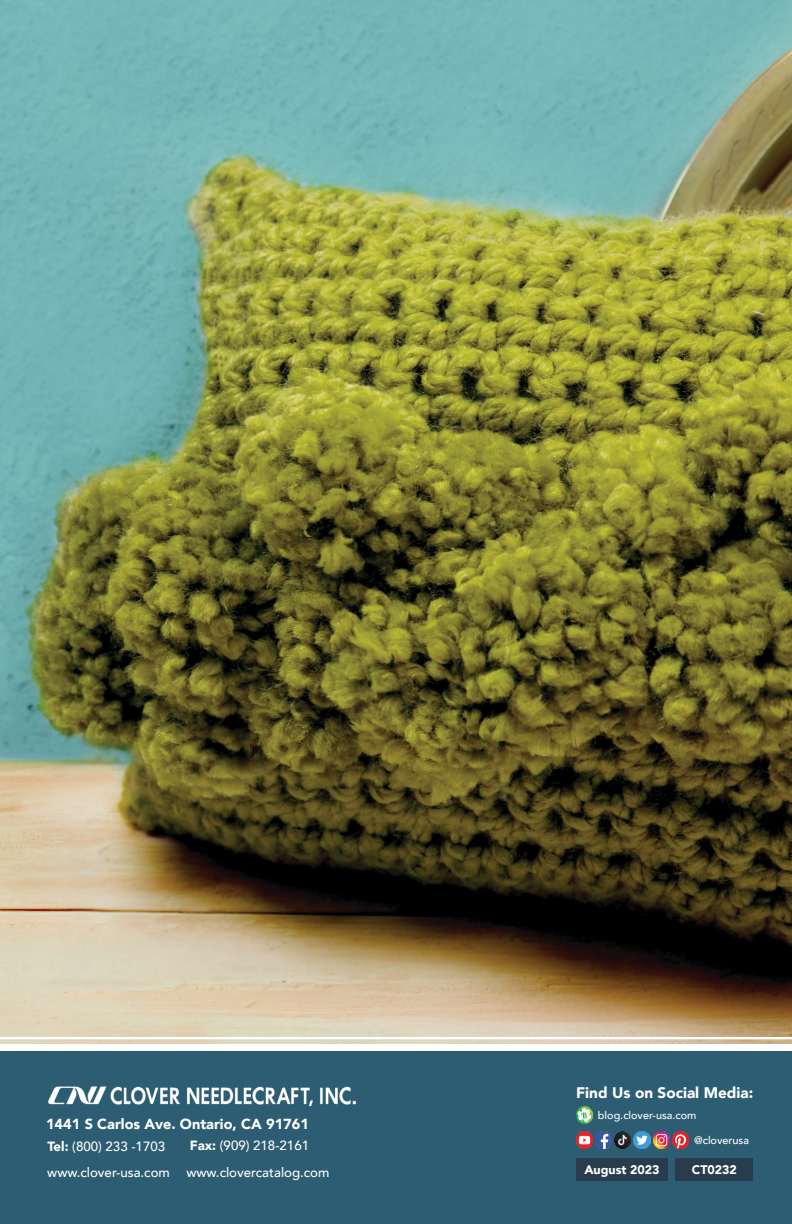
<style>
.page{position:relative;width:792px;height:1224px;background:#fff}
.page>*{position:absolute;margin:0;border:0;box-sizing:border-box;transform-origin:0 0}
.t1{font:900 15.2px "Avenir";color:#fff}
.t2{font:900 14.6px "Avenir";color:#fff}
.t3{font:500 13.4px "Avenir";color:#fff}
.t4{font:900 12.4px "Avenir";color:#fff}
.t5{font:500 11px "Avenir";color:#fff}
.s1{font-weight:900}
</style>
<div class="page">
<img style="left:0;top:0;width:792px;height:1036px">
<svg style="left:0;top:1036px;width:792px;height:8px"></svg>
<div style="left:0;top:1051px;width:792px;height:173px;background:#2d5d73"></div>
<img style="left:576px;top:1132px;width:17px;height:16px">
<img style="left:634px;top:1132px;width:16px;height:16px">
<img style="left:653px;top:1132px;width:16px;height:16px">
<img style="left:595px;top:1132px;width:17px;height:16px">
<img style="left:672px;top:1132px;width:17px;height:16px">
<img style="left:615px;top:1132px;width:16px;height:16px">
<img style="left:576px;top:1107px;width:17px;height:16px">
<img style="left:45px;top:1079px;width:316px;height:33px">
<div style="left:675px;top:1158px;width:78px;height:22px;background:#283c4d"></div>
<div style="left:576px;top:1158px;width:92px;height:22px;background:#283c4d"></div>
<p class="t2" style="left:46px;top:1111px;width:264px">1441 S Carlos Ave. Ontario, CA 91761</p>
<p class="t3" style="left:47px;top:1134px;width:119px"><span class="s1">Tel:</span> (800) 233 -1703</p>
<p class="t3" style="left:190px;top:1133px;width:121px"><span class="s1">Fax:</span> (909) 218-2161</p>
<p class="t3" style="left:47px;top:1160px;width:124px">www.clover-usa.com</p>
<p class="t3" style="left:186px;top:1160px;width:145px">www.clovercatalog.com</p>
<p class="t1" style="left:576px;top:1080px;width:179px">Find Us on Social Media:</p>
<p class="t5" style="left:598px;top:1106px;width:100px">blog.clover-usa.com</p>
<p class="t5" style="left:694px;top:1131px;width:57px">@cloverusa</p>
<p class="t4" style="left:584px;top:1159px;width:77px">August 2023</p>
<p class="t4" style="left:692px;top:1159px;width:46px">CT0232</p>
</div>
